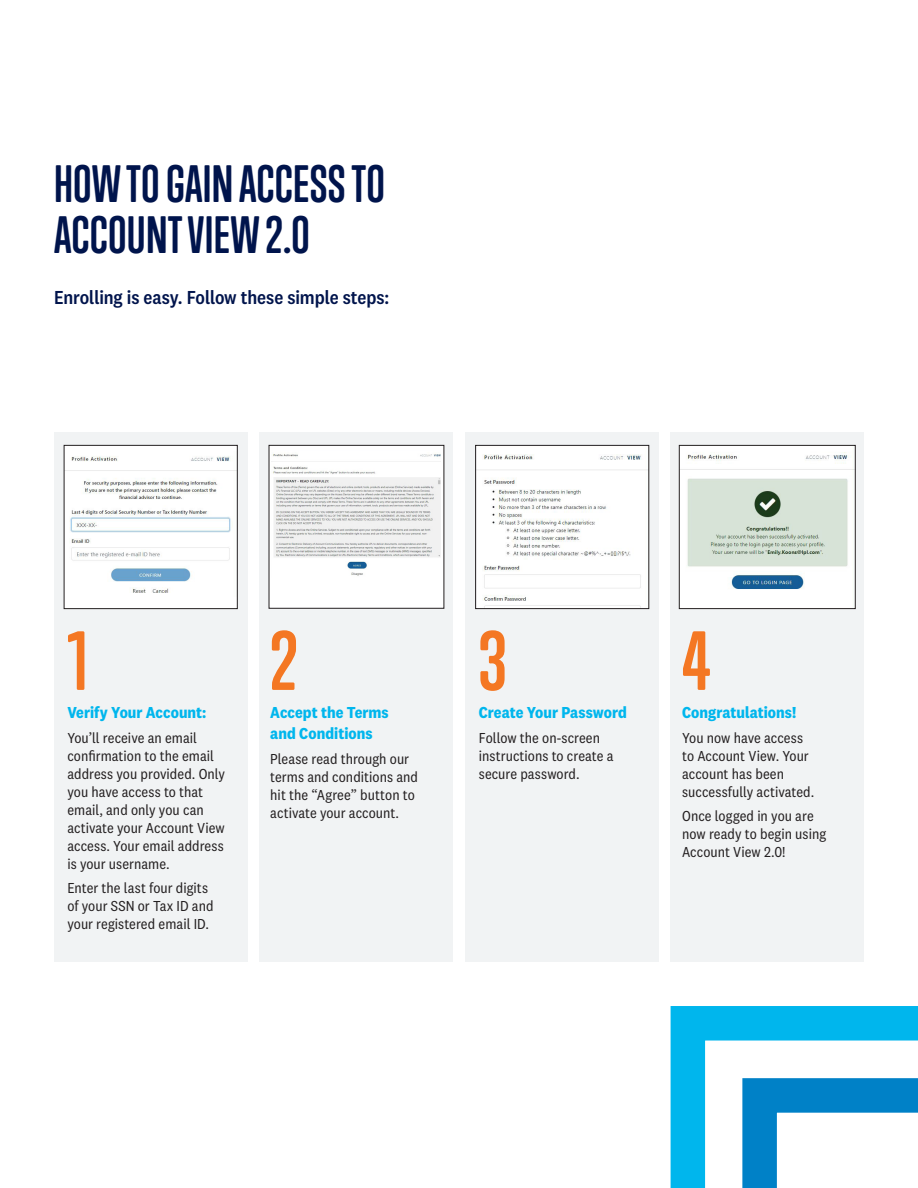
<style>
.page{position:relative;width:918px;height:1188px;background:#fff}
.page>*{position:absolute;margin:0;border:0;box-sizing:border-box;transform-origin:0 0}
._18_List_Table_Numbe{font:700 76.5px "Trump Soft Pro";color:#f47723}
._01-9_Title_Blue_Inn{font:700 48px/51px "Trump Soft Pro";letter-spacing:.005em;color:#00144c}
._03-2_Heading_Intro{font:500 19.5px "National 2 Narrow";letter-spacing:-.005em;color:#00144c}
._04-1_Subhead{font:700 16.5px/21px "National 2 Narrow";color:#00b6ed}
._19_List_Table_Text{font:15px/18px "National 2 Narrow";letter-spacing:.005em;color:#231f20}
</style>
<div class="page">
<div style="left:54px;top:432px;width:193px;height:529px;background:#f1f3f4"></div>
<div style="left:260px;top:432px;width:193px;height:529px;background:#f1f3f4"></div>
<div style="left:466px;top:432px;width:193px;height:529px;background:#f1f3f4"></div>
<div style="left:671px;top:432px;width:193px;height:529px;background:#f1f3f4"></div>
<img style="left:477px;top:447px;width:170px;height:160px">
<div style="left:475px;top:445px;width:174px;height:164px;border:1px solid #231f20"></div>
<img style="left:681px;top:447px;width:172px;height:160px">
<div style="left:679px;top:445px;width:176px;height:164px;border:1px solid #231f20"></div>
<div style="left:64px;top:445px;width:173px;height:164px;background:#fff"></div>
<img style="left:66px;top:456px;width:170px;height:137px">
<div style="left:64px;top:445px;width:174px;height:164px;border:1px solid #231f20"></div>
<div style="left:269px;top:445px;width:175px;height:163px;background:#fff"></div>
<img style="left:272px;top:454px;width:169px;height:122px">
<svg style="left:670px;top:1006px;width:248px;height:182px"></svg>
<svg style="left:725px;top:1061px;width:193px;height:127px"></svg>
<p class="_01-9_Title_Blue_Inn" style="left:54px;top:158px;width:332px">HOW TO GAIN ACCESS TO<br>ACCOUNT VIEW 2.0</p>
<p class="_03-2_Heading_Intro" style="left:54px;top:286px;width:337px">Enrolling is easy. Follow these simple steps:</p>
<p class="_18_List_Table_Numbe" style="left:67px;top:614px;width:22px">1</p>
<p class="_18_List_Table_Numbe" style="left:270px;top:614px;width:29px">2</p>
<p class="_18_List_Table_Numbe" style="left:478px;top:614px;width:30px">3</p>
<p class="_18_List_Table_Numbe" style="left:682px;top:614px;width:30px">4</p>
<p class="_04-1_Subhead" style="left:67px;top:702px;width:141px">Verify Your Account:</p>
<p class="_19_List_Table_Text" style="left:67px;top:728px;width:159px">You’ll receive an email confirmation to the email address you provided. Only you have access to that email, and only you can activate your Account View access. Your email address is your username.</p>
<p class="_19_List_Table_Text" style="left:67px;top:879px;width:148px">Enter the last four digits of your SSN or Tax ID and your registered email ID.</p>
<p class="_04-1_Subhead" style="left:270px;top:702px;width:120px">Accept the Terms and Conditions</p>
<p class="_19_List_Table_Text" style="left:270px;top:749px;width:149px">Please read through our terms and conditions and hit the “Agree” button to activate your account.</p>
<p class="_04-1_Subhead" style="left:479px;top:702px;width:150px">Create Your Password</p>
<p class="_19_List_Table_Text" style="left:479px;top:728px;width:136px">Follow the on-screen instructions to create a secure password.</p>
<p class="_04-1_Subhead" style="left:682px;top:702px;width:116px">Congratulations!</p>
<p class="_19_List_Table_Text" style="left:682px;top:728px;width:134px">You now have access to Account View. Your account has been successfully activated.</p>
<p class="_19_List_Table_Text" style="left:682px;top:807px;width:145px">Once logged in you are now ready to begin using<br>Account View 2.0!</p>
</div>
